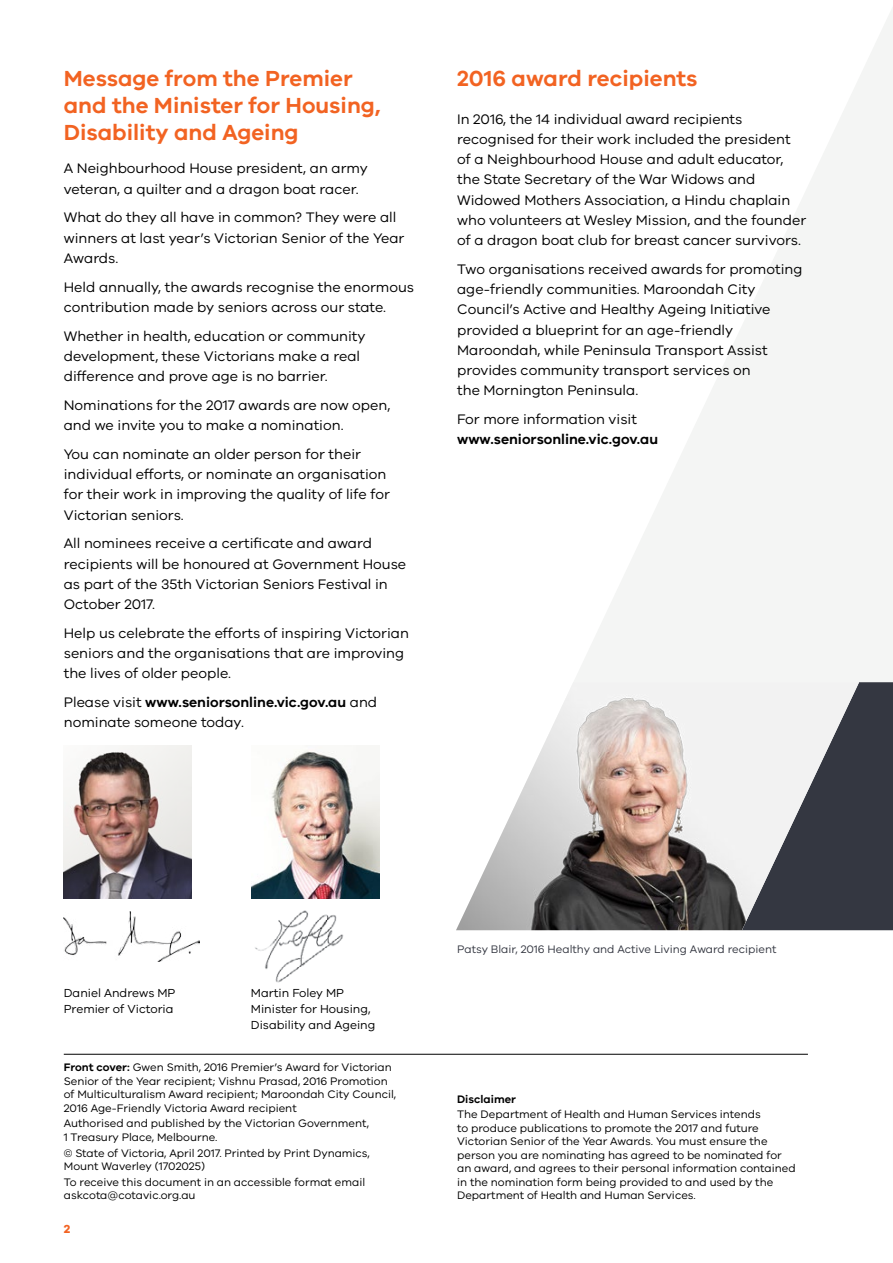
<style>
.page{position:relative;width:893px;height:1263px;background:#fff}
.page>*{position:absolute;margin:0;border:0;box-sizing:border-box;transform-origin:0 0}
.t1{font:600 22.5px/27px "VIC";color:#f26322}
.t2{font:14.25px/20.2px "VIC";color:#000}
.t3{font:600 14.25px "VIC";color:#000}
.t4{font:12px/15.8px "VIC";color:#000}
.t5{font:700 12px "VIC";color:#f26322}
.t6{font:11.25px/13.5px "VIC";color:#000}
.t7{font:11.25px "VIC";color:#343741}
.t8{font:600 11.25px "VIC";color:#000}
.s1{font-weight:600}
</style>
<div class="page">
<svg style="left:574px;top:8px;width:319px;height:674px;fill:#f4f5f4"></svg>
<svg style="left:742px;top:682px;width:151px;height:372px"></svg>
<img style="left:456px;top:682px;width:403px;height:248px">
<img style="left:64px;top:746px;width:127px;height:153px">
<img style="left:252px;top:750px;width:128px;height:149px">
<img style="left:255px;top:910px;width:89px;height:73px">
<img style="left:64px;top:911px;width:135px;height:50px">
<hr style="left:64px;top:1054px;width:744px;height:1px;background:#000">
<h1 class="t1" style="left:64px;top:65px;width:318px">Message from the Premier and the Minister for Housing,<br>Disability and Ageing</h1>
<p class="t2" style="left:64px;top:158px;width:306px">A Neighbourhood House president, an army veteran, a quilter and a dragon boat racer.</p>
<p class="t2" style="left:64px;top:207px;width:342px">What do they all have in common? They were all winners at last year’s Victorian Senior of the Year<br>Awards.</p>
<p class="t2" style="left:64px;top:276px;width:352px">Held annually, the awards recognise the enormous contribution made by seniors across our state.</p>
<p class="t2" style="left:64px;top:325px;width:303px">Whether in health, education or community development, these Victorians make a real difference and prove age is no barrier.</p>
<p class="t2" style="left:64px;top:394px;width:328px">Nominations for the 2017 awards are now open, and we invite you to make a nomination.</p>
<p class="t2" style="left:64px;top:443px;width:328px">You can nominate an older person for their individual efforts, or nominate an organisation for their work in improving the quality of life for Victorian seniors.</p>
<p class="t2" style="left:64px;top:533px;width:344px">All nominees receive a certificate and award recipients will be honoured at Government House as part of the 35th Victorian Seniors Festival in October 2017.</p>
<p class="t2" style="left:64px;top:622px;width:347px">Help us celebrate the efforts of inspiring Victorian seniors and the organisations that are improving the lives of older people.</p>
<p class="t2" style="left:64px;top:692px;width:315px">Please visit <span class="s1">www.seniorsonline.vic.gov.au</span> and nominate someone today.</p>
<h1 class="t1" style="left:457px;top:65px;width:242px">2016 award recipients</h1>
<p class="t2" style="left:457px;top:108px;width:351px">In 2016, the 14 individual award recipients recognised for their work included the president of a Neighbourhood House and adult educator, the State Secretary of the War Widows and Widowed Mothers Association, a Hindu chaplain who volunteers at Wesley Mission, and the founder of a dragon boat club for breast cancer survivors.</p>
<p class="t2" style="left:457px;top:258px;width:347px">Two organisations received awards for promoting age-friendly communities. Maroondah City Council’s Active and Healthy Ageing Initiative provided a blueprint for an age-friendly Maroondah, while Peninsula Transport Assist provides community transport services on<br>the Mornington Peninsula.</p>
<p class="t2" style="left:457px;top:409px;width:181px">For more information visit</p>
<p class="t3" style="left:457px;top:431px;width:202px">www.seniorsonline.vic.gov.au</p>
<p class="t4" style="left:64px;top:985px;width:113px">Daniel Andrews MP<br>Premier of Victoria</p>
<p class="t4" style="left:251px;top:985px;width:126px">Martin Foley MP<br>Minister for Housing,<br>Disability and Ageing</p>
<p class="t6" style="left:64px;top:1060px;width:334px"><span class="s1">Front cover:</span> Gwen Smith, 2016 Premier’s Award for Victorian Senior of the Year recipient; Vishnu Prasad, 2016 Promotion of Multiculturalism Award recipient; Maroondah City Council, 2016 Age-Friendly Victoria Award recipient</p>
<p class="t6" style="left:64px;top:1116px;width:307px">Authorised and published by the Victorian Government,<br>1 Treasury Place, Melbourne.</p>
<p class="t6" style="left:64px;top:1146px;width:308px">© State of Victoria, April 2017. Printed by Print Dynamics,<br>Mount Waverley (1702025)</p>
<p class="t6" style="left:64px;top:1175px;width:303px">To receive this document in an accessible format email askcota@cotavic.org.au</p>
<p class="t5" style="left:64px;top:1222px;width:8px">2</p>
<p class="t7" style="left:457px;top:942px;width:321px">Patsy Blair, 2016 Healthy and Active Living Award recipient</p>
<p class="t8" style="left:457px;top:1092px;width:60px">Disclaimer</p>
<p class="t6" style="left:457px;top:1107px;width:340px">The Department of Health and Human Services intends<br>to produce publications to promote the 2017 and future Victorian Senior of the Year Awards. You must ensure the person you are nominating has agreed to be nominated for an award, and agrees to their personal information contained in the nomination form being provided to and used by the Department of Health and Human Services.</p>
</div>
